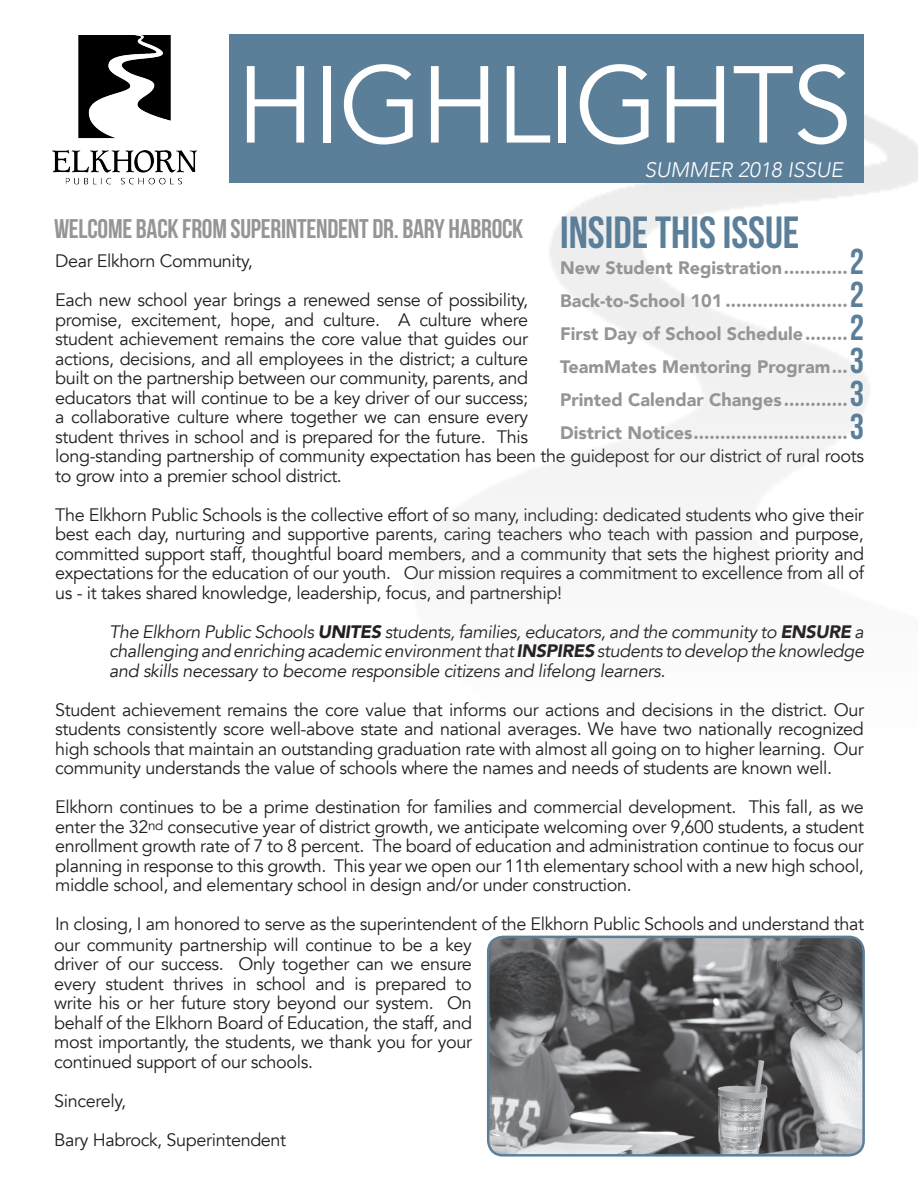
<style>
.page{position:relative;width:918px;height:1188px;background:#fff}
.page>*{position:absolute;margin:0;border:0;box-sizing:border-box;transform-origin:0 0}
.t1{font:108px "Avenir";letter-spacing:-.02em;color:#fff}
.t2{font:45px "Bebas Neue";color:#5b7f99}
.t3{font:27px "Bebas Neue";letter-spacing:-.01em;color:#959595}
.t4{font:italic 300 21px "Avenir";color:#fff}
.t5{font:18px/19.5px "Avenir";letter-spacing:-.02em;color:#231f20;text-align:justify}
.t6{font:italic 18px/19.5px "Avenir";letter-spacing:-.02em;color:#231f20;text-align:justify}
.t7{font:900 18px "Avenir";color:#959595}
.s1{font-family:"Bebas Neue";font-weight:400;font-size:36px;color:#5b7f99}
.s2{font-weight:900}
</style>
<div class="page">
<img style="left:326px;top:34px;width:592px;height:462px">
<img style="left:53px;top:36px;width:143px;height:149px">
<div style="left:230px;top:35px;width:634px;height:148px;background:#5b7f99"></div>
<img style="left:488px;top:937px;width:375px;height:217px">
<div style="left:487px;top:936px;width:378px;height:221px;border:2px solid #5b7f99;border-radius:15px"></div>
<p class="t1" style="left:237px;top:41px;width:617px">HIGHLIGHTS</p>
<p class="t4" style="left:644px;top:157px;width:200px">SUMMER 2018 ISSUE</p>
<p class="t2" style="left:560px;top:208px;width:241px">INSIDE THIS ISSUE</p>
<p class="t3" style="left:54px;top:213px;width:471px">WELCOME BACK FROM SUPERINTENDENT DR. BARY HABROCK</p>
<p class="t7" style="left:560px;top:252px;width:305px">New Student Registration............<span class="s1">2</span></p>
<p class="t7" style="left:560px;top:285px;width:305px">Back-to-School 101 .......................<span class="s1">2</span></p>
<p class="t7" style="left:560px;top:318px;width:305px">First Day of School Schedule........<span class="s1">2</span></p>
<p class="t7" style="left:560px;top:351px;width:305px">TeamMates Mentoring Program...<span class="s1">3</span></p>
<p class="t7" style="left:560px;top:384px;width:305px">Printed Calendar Changes ............<span class="s1">3</span></p>
<p class="t7" style="left:560px;top:417px;width:305px">District Notices.............................<span class="s1">3</span></p>
<p class="t5" style="left:55px;top:252px;width:199px">Dear Elkhorn Community,</p>
<p class="t5" style="left:55px;top:291px;width:475px">Each new school year brings a renewed sense of possibility, promise, excitement, hope, and culture. A culture where student achievement remains the core value that guides our actions, decisions, and all employees in the district; a culture built on the partnership between our community, parents, and educators that will continue to be a key driver of our success; a collaborative culture where together we can ensure every student thrives in school and is prepared for the future. This</p>
<p class="t5" style="left:55px;top:447px;width:810px">long-standing partnership of community expectation has been the guidepost for our district of rural roots to grow into a premier school district.</p>
<p class="t5" style="left:55px;top:505px;width:811px">The Elkhorn Public Schools is the collective effort of so many, including: dedicated students who give their best each day, nurturing and supportive parents, caring teachers who teach with passion and purpose, committed support staff, thoughtful board members, and a community that sets the highest priority and expectations for the education of our youth. Our mission requires a commitment to excellence from all of us - it takes shared knowledge, leadership, focus, and partnership!</p>
<p class="t6" style="left:109px;top:622px;width:756px">The Elkhorn Public Schools <span class="s2">UNITES</span> students, families, educators, and the community to <span class="s2">ENSURE</span> a challenging and enriching academic environment that <span class="s2">INSPIRES</span> students to develop the knowledge and skills necessary to become responsible citizens and lifelong learners.</p>
<p class="t5" style="left:55px;top:700px;width:810px">Student achievement remains the core value that informs our actions and decisions in the district. Our students consistently score well-above state and national averages. We have two nationally recognized high schools that maintain an outstanding graduation rate with almost all going on to higher learning. Our community understands the value of schools where the names and needs of students are known well.</p>
<p class="t5" style="left:55px;top:798px;width:810px">Elkhorn continues to be a prime destination for families and commercial development. This fall, as we enter the 32<sup>nd</sup> consecutive year of district growth, we anticipate welcoming over 9,600 students, a student enrollment growth rate of 7 to 8 percent. The board of education and administration continue to focus our planning in response to this growth. This year we open our 11th elementary school with a new high school, middle school, and elementary school in design and/or under construction.</p>
<p class="t5" style="left:55px;top:915px;width:810px">In closing, I am honored to serve as the superintendent of the Elkhorn Public Schools and understand that</p>
<p class="t5" style="left:54px;top:935px;width:419px">our community partnership will continue to be a key driver of our success. Only together can we ensure every student thrives in school and is prepared to write his or her future story beyond our system. On behalf of the Elkhorn Board of Education, the staff, and most importantly, the students, we thank you for your continued support of our schools.</p>
<p class="t5" style="left:54px;top:1091px;width:73px">Sincerely,</p>
<p class="t5" style="left:54px;top:1130px;width:233px">Bary Habrock, Superintendent</p>
</div>
